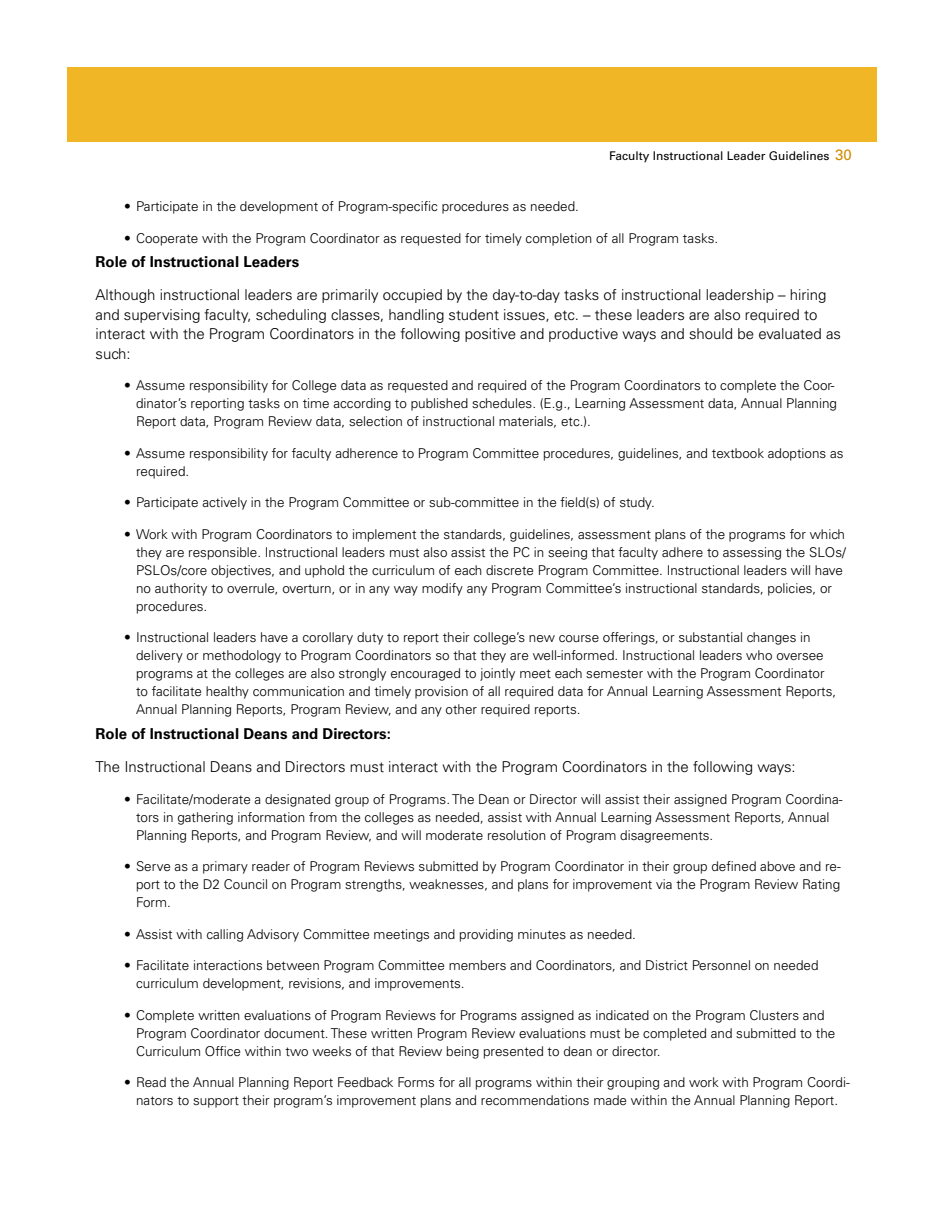
<style>
.page{position:relative;width:945px;height:1215px;background:#fff}
.page>*{position:absolute;margin:0;border:0;box-sizing:border-box;transform-origin:0 0}
.t1{font:300 15px/19.5px "Univers LT Std";color:#000}
.t2{font:700 15px "Univers LT Std";color:#000}
.t3{font:300 13.5px/18px "Univers LT Std";color:#000}
.t4{font:12px "Univers LT Std";color:#000}
.s1{font-size:15px;color:#d18a00}
</style>
<div class="page">
<div style="left:68px;top:68px;width:810px;height:74px;background:#f0b626"></div>
<p class="t4" style="left:609px;top:149px;width:244px">Faculty Instructional Leader Guidelines <span class="s1">30</span></p>
<p class="t3" style="left:124px;top:197px;width:456px">• Participate in the development of Program-specific procedures as needed.</p>
<p class="t3" style="left:124px;top:229px;width:596px">• Cooperate with the Program Coordinator as requested for timely completion of all Program tasks.</p>
<p class="t2" style="left:96px;top:253px;width:205px">Role of Instructional Leaders</p>
<p class="t1" style="left:96px;top:285px;width:747px">Although instructional leaders are primarily occupied by the day-to-day tasks of instructional leadership – hiring and supervising faculty, scheduling classes, handling student issues, etc. – these leaders are also required to interact with the Program Coordinators in the following positive and productive ways and should be evaluated as such:</p>
<p class="t3" style="left:136px;top:377px;width:703px;text-indent:-12px">• Assume responsibility for College data as requested and required of the Program Coordinators to complete the Coor&shy;dinator’s reporting tasks on time according to published schedules. (E.g., Learning Assessment data, Annual Planning<br>Report data, Program Review data, selection of instructional materials, etc.).</p>
<p class="t3" style="left:136px;top:444px;width:709px;text-indent:-12px">• Assume responsibility for faculty adherence to Program Committee procedures, guidelines, and textbook adoptions as required.</p>
<p class="t3" style="left:124px;top:494px;width:532px">• Participate actively in the Program Committee or sub-committee in the field(s) of study.</p>
<p class="t3" style="left:136px;top:525px;width:711px;text-indent:-12px">• Work with Program Coordinators to implement the standards, guidelines, assessment plans of the programs for which they are responsible. Instructional leaders must also assist the PC in seeing that faculty adhere to assessing the SLOs/ PSLOs/core objectives, and uphold the curriculum of each discrete Program Committee. Instructional leaders will have no authority to overrule, overturn, or in any way modify any Program Committee’s instructional standards, policies, or procedures.</p>
<p class="t3" style="left:136px;top:629px;width:702px;text-indent:-12px">• Instructional leaders have a corollary duty to report their college’s new course offerings, or substantial changes in delivery or methodology to Program Coordinators so that they are well-informed. Instructional leaders who oversee programs at the colleges are also strongly encouraged to jointly meet each semester with the Program Coordinator to facilitate healthy communication and timely provision of all required data for Annual Learning Assessment Reports, Annual Planning Reports, Program Review, and any other required reports.</p>
<p class="t2" style="left:96px;top:725px;width:297px">Role of Instructional Deans and Directors:</p>
<p class="t1" style="left:96px;top:757px;width:702px">The Instructional Deans and Directors must interact with the Program Coordinators in the following ways:</p>
<p class="t3" style="left:136px;top:790px;width:708px;text-indent:-12px">• Facilitate/moderate a designated group of Programs. The Dean or Director will assist their assigned Program Coordina&shy;tors in gathering information from the colleges as needed, assist with Annual Learning Assessment Reports, Annual<br>Planning Reports, and Program Review, and will moderate resolution of Program disagreements.</p>
<p class="t3" style="left:136px;top:857px;width:706px;text-align:justify;text-indent:-12px">• Serve as a primary reader of Program Reviews submitted by Program Coordinator in their group defined above and re&shy;port to the D2 Council on Program strengths, weaknesses, and plans for improvement via the Program Review Rating Form.</p>
<p class="t3" style="left:124px;top:925px;width:513px">• Assist with calling Advisory Committee meetings and providing minutes as needed.</p>
<p class="t3" style="left:136px;top:956px;width:684px;text-indent:-12px">• Facilitate interactions between Program Committee members and Coordinators, and District Personnel on needed curriculum development, revisions, and improvements.</p>
<p class="t3" style="left:136px;top:1006px;width:701px;text-indent:-12px">• Complete written evaluations of Program Reviews for Programs assigned as indicated on the Program Clusters and<br>Program Coordinator document. These written Program Review evaluations must be completed and submitted to the<br>Curriculum Office within two weeks of that Review being presented to dean or director.</p>
<p class="t3" style="left:124px;top:1073px;width:727px;text-align:center">• Read the Annual Planning Report Feedback Forms for all programs within their grouping and work with Program Coordi&shy;nators to support their program’s improvement plans and recommendations made within the Annual Planning Report.</p>
</div>
